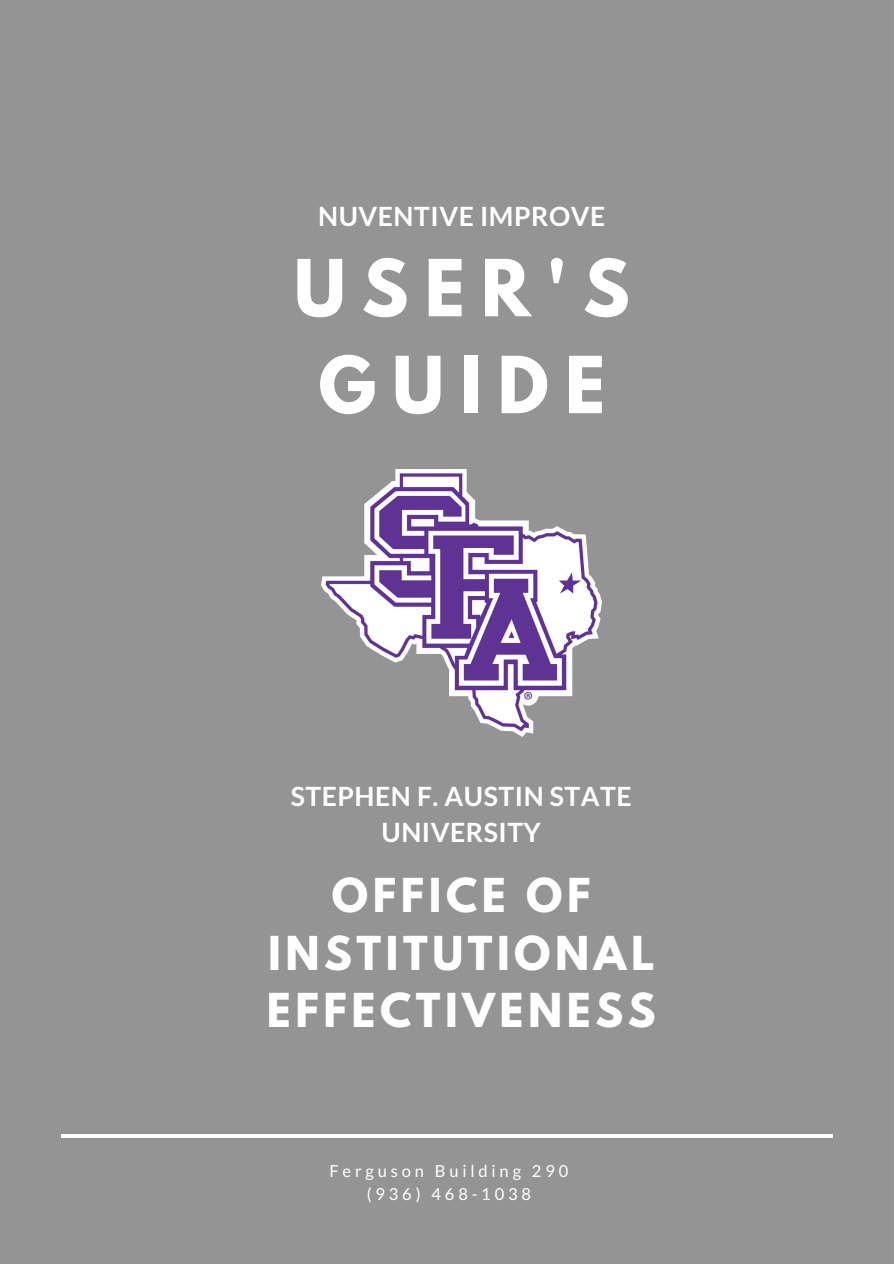
<style>
.page{position:relative;width:894px;height:1264px;background:#fff}
.page>*{position:absolute;margin:0;border:0;box-sizing:border-box;transform-origin:0 0}
.t1{font:700 69.6px/96.9px "League Spartan";letter-spacing:.23em;color:#fff;text-align:center}
.t2{font:700 41.4px/57.4px "League Spartan";letter-spacing:.11em;color:#fff;text-align:center}
.t3{font:700 26.55px/36px "Lato";letter-spacing:.02em;color:#fff;text-align:center}
.t4{font:16.5px/22.5px "Lato";letter-spacing:.23em;color:#fff;text-align:center}
</style>
<div class="page">
<div style="left:0;top:0;width:893px;height:1263px;background:#949494"></div>
<hr style="left:61px;top:1134px;width:771px;height:3px;background:#fff">
<img style="left:321px;top:469px;width:280px;height:267px">
<p class="t3" style="left:318px;top:197px;width:288px">NUVENTIVE IMPROVE</p>
<h1 class="t1" style="left:294px;top:249px;width:337px">USER'S<br>GUIDE</h1>
<p class="t3" style="left:291px;top:777px;width:342px">STEPHEN F. AUSTIN STATE<br>UNIVERSITY</p>
<h2 class="t2" style="left:267px;top:872px;width:390px">OFFICE OF<br>INSTITUTIONAL<br>EFFECTIVENESS</h2>
<p class="t4" style="left:329px;top:1159px;width:240px">Ferguson Building 290 (936) 468-1038</p>
</div>
